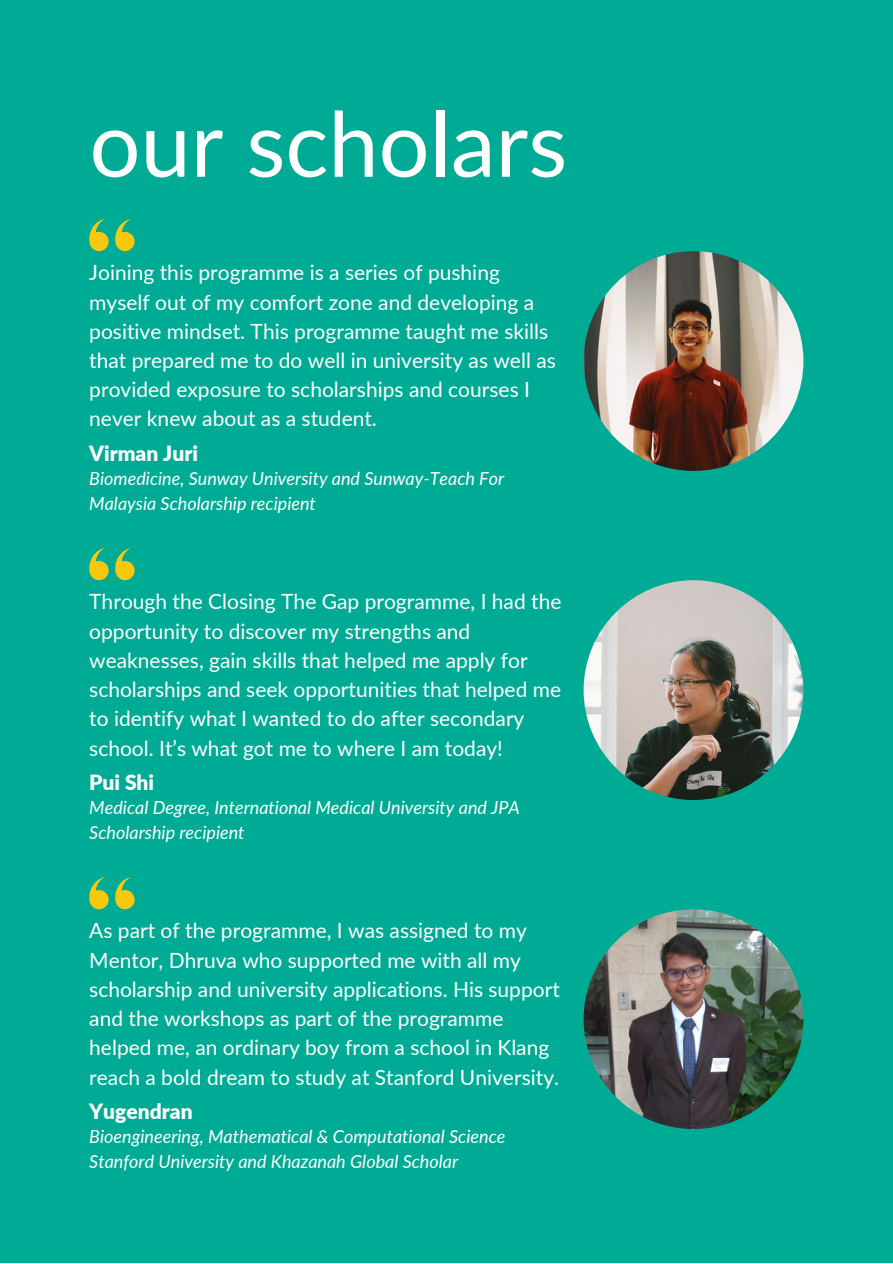
<style>
.page{position:relative;width:893px;height:1264px;background:#fff}
.page>*{position:absolute;margin:0;border:0;box-sizing:border-box;transform-origin:0 0}
.t1{font:89.85px "Lato";color:#fff}
.t2{font:21px/29.2px "Lato";color:#fff}
.t3{font:900 21px "Lato";color:#fff}
.t4{font:italic 18px/24.8px "Lato";color:#fff}
</style>
<div class="page">
<div style="left:0;top:0;width:892px;height:1262px;background:#00ab96"></div>
<img style="left:583px;top:251px;width:220px;height:220px;border-radius:50%">
<svg style="left:89px;top:219px;width:20px;height:32px"></svg>
<svg style="left:115px;top:219px;width:19px;height:32px"></svg>
<img style="left:583px;top:909px;width:220px;height:220px;border-radius:50%">
<svg style="left:89px;top:877px;width:20px;height:32px"></svg>
<svg style="left:115px;top:877px;width:19px;height:32px"></svg>
<img style="left:583px;top:580px;width:220px;height:220px;border-radius:50%">
<svg style="left:89px;top:548px;width:20px;height:32px"></svg>
<svg style="left:115px;top:548px;width:19px;height:32px"></svg>
<p class="t1" style="left:89px;top:88px;width:479px">our scholars</p>
<p class="t2" style="left:89px;top:257px;width:468px">Joining this programme is a series of pushing myself out of my comfort zone and developing a positive mindset. This programme taught me skills that prepared me to do well in university as well as provided exposure to scholarships and courses I never knew about as a student.</p>
<p class="t3" style="left:89px;top:440px;width:110px">Virman Juri</p>
<p class="t4" style="left:89px;top:466px;width:416px">Biomedicine, Sunway University and Sunway-Teach For<br>Malaysia Scholarship recipient</p>
<p class="t2" style="left:89px;top:586px;width:473px">Through the Closing The Gap programme, I had the opportunity to discover my strengths and weaknesses, gain skills that helped me apply for scholarships and seek opportunities that helped me to identify what I wanted to do after secondary school. It’s what got me to where I am today!</p>
<p class="t3" style="left:89px;top:768px;width:66px">Pui Shi</p>
<p class="t4" style="left:89px;top:795px;width:432px">Medical Degree, International Medical University and JPA<br>Scholarship recipient</p>
<p class="t2" style="left:89px;top:915px;width:472px">As part of the programme, I was assigned to my Mentor, Dhruva who supported me with all my scholarship and university applications. His support and the workshops as part of the programme helped me, an ordinary boy from a school in Klang reach a bold dream to study at Stanford University.</p>
<p class="t3" style="left:89px;top:1097px;width:105px">Yugendran</p>
<p class="t4" style="left:89px;top:1124px;width:417px">Bioengineering, Mathematical &amp; Computational Science</p>
<p class="t4" style="left:89px;top:1148px;width:370px">Stanford University and Khazanah Global Scholar</p>
</div>
